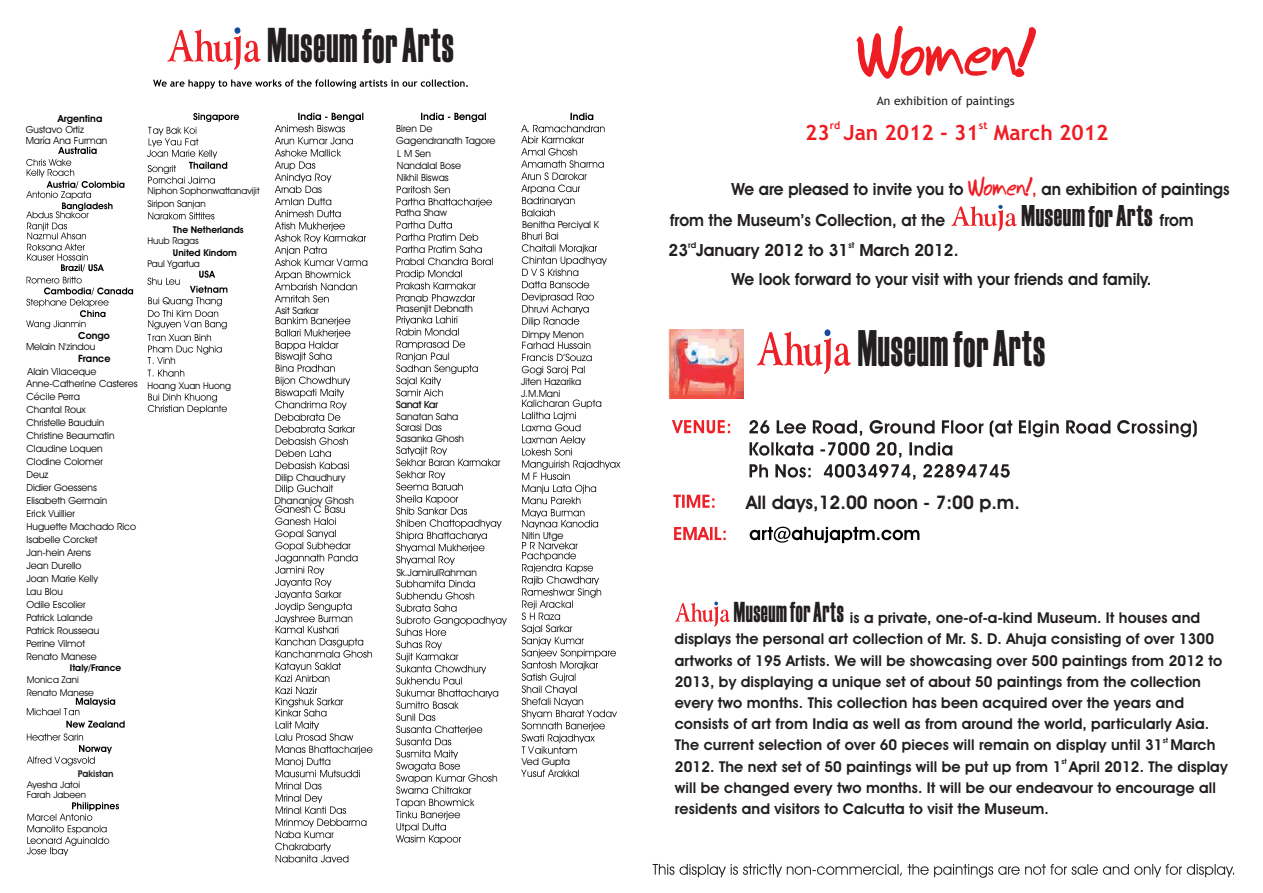
<style>
.page{position:relative;width:1263px;height:893px;background:#fff}
.page>*{position:absolute;margin:0;border:0;box-sizing:border-box;transform-origin:0 0}
.t1{font:700 59.25px "Bud Hand";color:#ee1d23}
.t2{font:51.3px "Haettenschweiler";letter-spacing:.025em;color:#231f20;scale:.66 1}
.t3{font:48.75px "Haettenschweiler";letter-spacing:.025em;color:#231f20;scale:.69 1}
.t4{font:30px "Haettenschweiler";letter-spacing:.025em;color:#231f20;scale:.79 1}
.t5{font:28.8px "Haettenschweiler";letter-spacing:.025em;color:#231f20;scale:.69 1}
.t6{font:700 21px "Trebuchet MS";color:#ee1d23}
.t7{font:700 18.75px "Avant Garde IT Cby BT";color:#231f20}
.t8{font:700 16.8px "Avant Garde IT Cby BT";color:#231f20;scale:.95 1}
.t9{font:700 16.8px "Avant Garde IT Cby BT";color:#231f20}
.t10{font:700 15px/21.1px "Avant Garde IT Cby BT";letter-spacing:.005em;color:#231f20}
.t11{font:12px "Trebuchet MS";color:#231f20}
.t12{font:700 10.5px "Trebuchet MS";color:#ee1d23}
.t13{font:700 10.05px "Avant Garde IT Cby BT";color:#010202}
.t14{font:9.9px/13px "Avant Garde IT Cby BT";color:#010202}
.t15{font:9.9px "Avant Garde IT Cby BT";color:#231f20}
.t16{font:700 9.9px "Avant Garde IT Cby BT";color:#010202}
.t17{font:9.9px "Avant Garde IT Cby BT";color:#000202}
.t18{font:9.45px/12.8px "Avant Garde IT Cby BT";color:#010202}
.t19{font:700 9.45px "Avant Garde IT Cby BT";color:#010202}
.t20{font:700 9.45px "Avant Garde IT Cby BT";color:#231f20}
.t21{font:700 8.4px "Avant Garde IT Cby BT";color:#231f20}
.t22{font:700 7.5px "Avant Garde IT Cby BT";color:#231f20}
.s1{font-family:"Bud Hand";font-size:22.5px;color:#ee1d23}
.s2{color:#ee1d23}
</style>
<div class="page">
<svg style="left:653px;top:864px;width:581px;height:14px"></svg>
<svg style="left:672px;top:420px;width:58px;height:13px"></svg>
<svg style="left:749px;top:420px;width:448px;height:60px"></svg>
<svg style="left:750px;top:527px;width:169px;height:16px"></svg>
<svg style="left:673px;top:495px;width:41px;height:13px"></svg>
<svg style="left:674px;top:527px;width:52px;height:13px"></svg>
<svg style="left:153px;top:79px;width:315px;height:10px"></svg>
<svg style="left:26px;top:147px;width:107px;height:182px"></svg>
<svg style="left:148px;top:212px;width:66px;height:7px"></svg>
<svg style="left:148px;top:370px;width:36px;height:7px"></svg>
<svg style="left:147px;top:113px;width:92px;height:71px"></svg>
<svg style="left:27px;top:802px;width:92px;height:54px"></svg>
<svg style="left:27px;top:698px;width:88px;height:17px"></svg>
<svg style="left:27px;top:721px;width:98px;height:45px"></svg>
<svg style="left:147px;top:271px;width:80px;height:93px"></svg>
<svg style="left:148px;top:394px;width:79px;height:20px"></svg>
<svg style="left:421px;top:113px;width:65px;height:9px"></svg>
<svg style="left:521px;top:113px;width:84px;height:103px"></svg>
<svg style="left:275px;top:113px;width:92px;height:189px"></svg>
<svg style="left:522px;top:232px;width:85px;height:94px"></svg>
<svg style="left:522px;top:342px;width:70px;height:33px"></svg>
<svg style="left:522px;top:399px;width:98px;height:130px"></svg>
<svg style="left:521px;top:542px;width:96px;height:212px"></svg>
<svg style="left:521px;top:769px;width:58px;height:8px"></svg>
<svg style="left:275px;top:317px;width:80px;height:152px"></svg>
<svg style="left:276px;top:485px;width:57px;height:9px"></svg>
<svg style="left:275px;top:505px;width:98px;height:357px"></svg>
<svg style="left:396px;top:186px;width:96px;height:21px"></svg>
<svg style="left:396px;top:221px;width:97px;height:81px"></svg>
<svg style="left:396px;top:316px;width:82px;height:80px"></svg>
<svg style="left:396px;top:424px;width:45px;height:7px"></svg>
<svg style="left:396px;top:446px;width:106px;height:119px"></svg>
<svg style="left:396px;top:580px;width:111px;height:264px"></svg>
<svg style="left:675px;top:602px;width:55px;height:25px"></svg>
<svg style="left:951px;top:205px;width:66px;height:26px"></svg>
<svg style="left:167px;top:27px;width:94px;height:43px"></svg>
<svg style="left:757px;top:329px;width:94px;height:45px"></svg>
<img style="left:667px;top:329px;width:76px;height:69px">
<h3 class="t3" style="left:267px;top:28px;width:272px">Museum for Arts</h3>
<p class="t16" style="left:58px;top:114px;width:46px">Argentina</p>
<p class="t14" style="left:26px;top:124px;width:83px;line-height:11.9px">Gustavo Ortiz<br>María Ana Furman</p>
<p class="t18" style="left:147px;top:185px;width:114px">Niphon Sophonwattanavijit<br>Siripon Sanjan</p>
<p class="t19" style="left:173px;top:226px;width:72px">The Netherlands</p>
<p class="t19" style="left:173px;top:249px;width:66px">United Kindom</p>
<p class="t18" style="left:147px;top:235px;width:53px">Huub Ragas</p>
<p class="t18" style="left:147px;top:259px;width:54px">Paul Ygartua</p>
<p class="t16" style="left:78px;top:331px;width:33px">Congo</p>
<p class="t14" style="left:27px;top:366px;width:112px">Alain Vilaceque<br>Anne-Catherine Casteres<br>Cécile Perra<br>Chantal Roux<br>Christelle Bauduin<br>Christine Beaumatin<br>Claudine Loquen<br>Clodine Colomer<br>Deuz<br>Didier Goessens<br>Elisabeth Germain<br>Erick Vuillier<br>Huguette Machado Rico<br>Isabelle Corcket<br>Jan-hein Arens<br>Jean Durello<br>Joan Marie Kelly<br>Lau Blou<br>Odile Escolier<br>Patrick Lalande<br>Patrick Rousseau<br>Perrine Vilmot<br>Renato Manese</p>
<p class="t14" style="left:26px;top:341px;width:71px">Melain N'zindou</p>
<p class="t13" style="left:78px;top:354px;width:34px">France</p>
<p class="t19" style="left:70px;top:663px;width:53px">Italy/France</p>
<p class="t18" style="left:27px;top:674px;width:69px">Monica Zani<br>Renato Manese</p>
<p class="t18" style="left:147px;top:380px;width:85px">Hoang Xuan Huong</p>
<p class="t14" style="left:276px;top:305px;width:44px">Asit Sarkar</p>
<p class="t14" style="left:275px;top:472px;width:72px">Dilip Chaudhury</p>
<p class="t14" style="left:274px;top:495px;width:81px">Dhananjoy Ghosh</p>
<p class="t14" style="left:396px;top:124px;width:101px;line-height:12.1px">Biren De<br>Gagendranath Tagore</p>
<p class="t14" style="left:397px;top:172px;width:53px">Nikhil Biswas</p>
<p class="t14" style="left:397px;top:148px;width:35px">L M Sen</p>
<p class="t14" style="left:397px;top:160px;width:66px">Nandalal Bose</p>
<p class="t17" style="left:396px;top:209px;width:53px">Patha Shaw</p>
<p class="t14" style="left:396px;top:303px;width:78px">Prasenjit Debnath</p>
<p class="t15" style="left:396px;top:400px;width:43px">Sanat Kar</p>
<p class="t15" style="left:396px;top:400px;width:43px">Sanat Kar</p>
<p class="t14" style="left:396px;top:410px;width:64px">Sanatan Saha</p>
<p class="t14" style="left:396px;top:433px;width:69px">Sasanka Ghosh</p>
<p class="t14" style="left:396px;top:567px;width:82px">Sk.JamirulRahman</p>
<p class="t20" style="left:78px;top:770px;width:37px">Pakistan</p>
<p class="t18" style="left:27px;top:780px;width:61px;line-height:10.4px">Ayesha Jatoi<br>Farah Jabeen</p>
<p class="t14" style="left:522px;top:219px;width:78px">Benitha Perciyal K</p>
<p class="t14" style="left:522px;top:328px;width:64px">Dimpy Menon</p>
<p class="t14" style="left:521px;top:377px;width:62px;line-height:11.9px">Jiten Hazarika<br>J.M.Mani</p>
<p class="t14" style="left:522px;top:530px;width:43px">Nitin Utge</p>
<p class="t14" style="left:522px;top:756px;width:50px">Ved Gupta</p>
<h1 class="t1" style="left:857px;top:30px;width:181px">Women!</h1>
<p class="t11" style="left:877px;top:96px;width:139px">An exhibition of paintings</p>
<p class="t12" style="left:830px;top:121px;width:12px">rd</p>
<p class="t12" style="left:979px;top:121px;width:10px">st</p>
<h3 class="t6" style="left:805px;top:124px;width:305px">23 Jan 2012 - 31 March 2012</h3>
<p class="t8" style="left:731px;top:182px;width:526px">We are pleased to invite you to <span class="s1">Women!</span><span class="s2">,</span> an exhibition of paintings</p>
<p class="t8" style="left:670px;top:213px;width:291px">from the Museum’s Collection, at the</p>
<h3 class="t4" style="left:1021px;top:205px;width:167px">Museumfor Arts</h3>
<p class="t8" style="left:1159px;top:213px;width:37px">from</p>
<p class="t21" style="left:688px;top:241px;width:9px">rd</p>
<p class="t21" style="left:848px;top:241px;width:8px">st</p>
<p class="t9" style="left:669px;top:243px;width:291px">23 January 2012 to 31 March 2012.</p>
<p class="t8" style="left:732px;top:272px;width:444px">We look forward to your visit with your friends and family.</p>
<h2 class="t2" style="left:858px;top:330px;width:286px">Museum for Arts</h2>
<p class="t7" style="left:746px;top:495px;width:275px">All days,12.00 noon - 7:00 p.m.</p>
<h3 class="t5" style="left:734px;top:602px;width:161px">Museum for Arts</h3>
<p class="t10" style="left:675px;top:609px;width:549px;text-indent:175px">is a private, one-of-a-kind Museum. It houses and displays the personal art collection of Mr. S. D. Ahuja consisting of over 1300 artworks of 195 Artists. We will be showcasing over 500 paintings from 2012 to 2013, by displaying a unique set of about 50 paintings from the collection every two months. This collection has been acquired over the years and consists of art from India as well as from around the world, particularly Asia.</p>
<p class="t22" style="left:1163px;top:737px;width:7px">st</p>
<p class="t10" style="left:675px;top:736px;width:542px">The current selection of over 60 pieces will remain on display until 31 March<br>2012. The next set of 50 paintings will be put up from 1</p>
<p class="t22" style="left:1061px;top:759px;width:7px">st</p>
<p class="t10" style="left:675px;top:757px;width:554px;text-indent:394px">April 2012. The display will be changed every two months. It will be our endeavour to encourage all residents and visitors to Calcutta to visit the Museum.</p>
</div>
